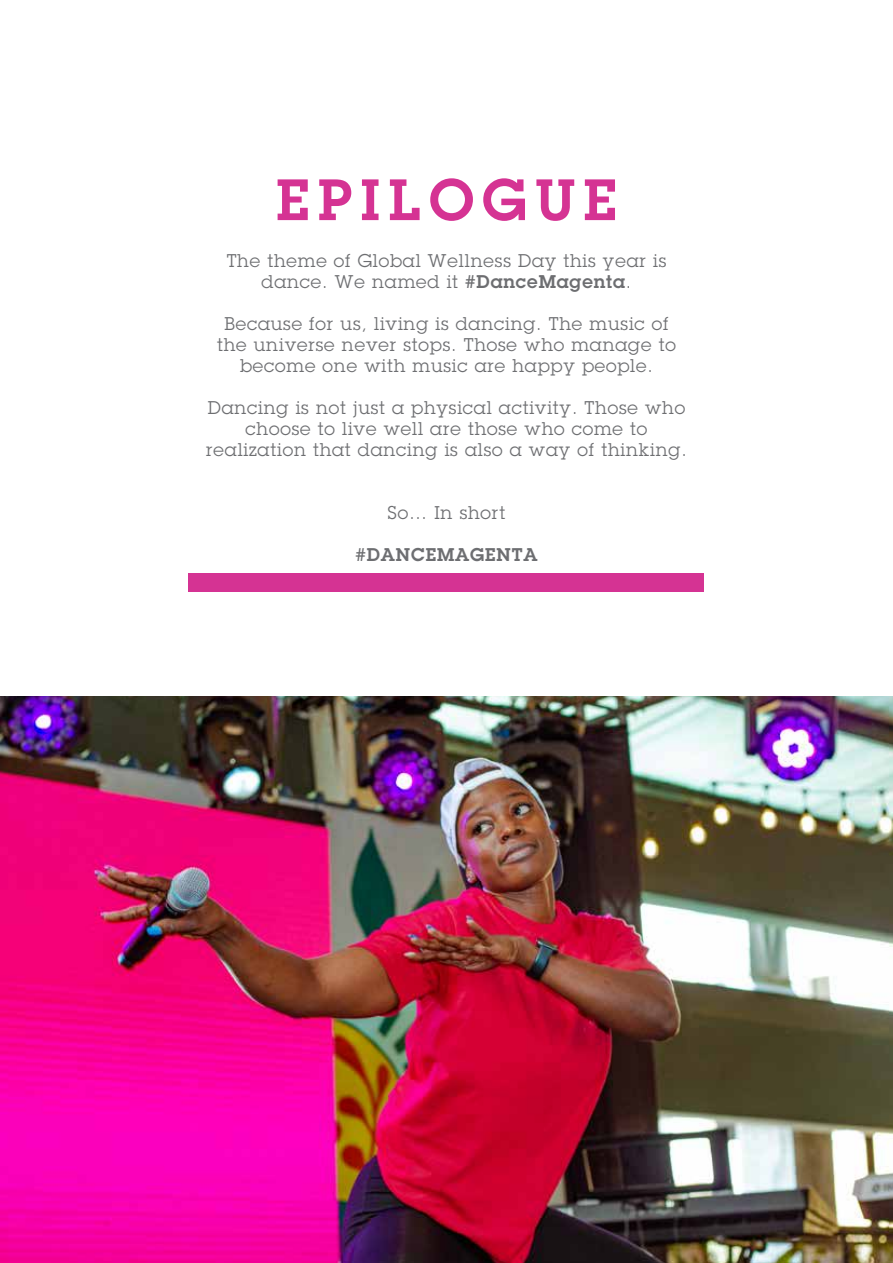
<style>
.page{position:relative;width:893px;height:1263px;background:#fff}
.page>*{position:absolute;margin:0;border:0;box-sizing:border-box;transform-origin:0 0}
.t1{font:700 57px "Lubalin Graph";letter-spacing:.15em;color:#d53393}
.t2{font:18px/21px "Lubalin Graph";letter-spacing:.05em;color:#6d6e71;text-align:center}
.t3{font:700 18px "Lubalin Graph";letter-spacing:.05em;color:#6d6e71}
.s1{font-weight:700}
</style>
<div class="page">
<img style="left:0;top:697px;width:893px;height:566px">
<div style="left:189px;top:573px;width:515px;height:19px;background:#d53393"></div>
<h1 class="t1" style="left:276px;top:162px;width:342px">EPILOGUE</h1>
<p class="t2" style="left:227px;top:250px;width:441px">The theme of Global Wellness Day this year is dance. We named it <span class="s1">#DanceMagenta</span>.</p>
<p class="t2" style="left:217px;top:313px;width:460px">Because for us, living is dancing. The music of the universe never stops. Those who manage to become one with music are happy people.</p>
<p class="t2" style="left:206px;top:397px;width:482px">Dancing is not just a physical activity. Those who choose to live well are those who come to realization that dancing is also a way of thinking.</p>
<p class="t2" style="left:388px;top:502px;width:119px">So… In short</p>
<p class="t3" style="left:355px;top:543px;width:184px">#DANCEMAGENTA</p>
</div>
